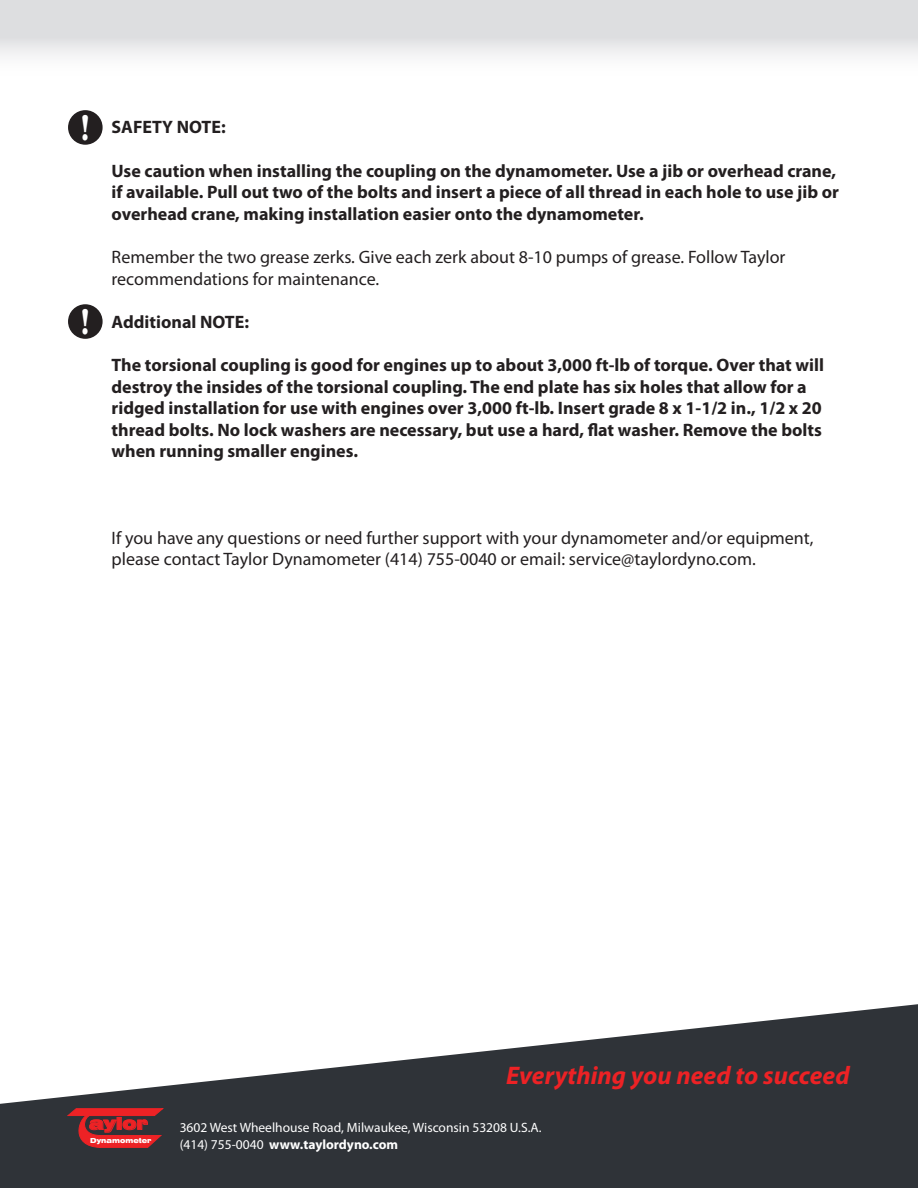
<style>
.page{position:relative;width:918px;height:1188px;background:#fff}
.page>*{position:absolute;margin:0;border:0;box-sizing:border-box;transform-origin:0 0}
.t1{font:condensed 31.5px "Bernard";color:#fff}
.t2{font:italic 700 25.5px "Myriad Pro";color:#ed2225}
.t3{font:700 18px/21.6px "Myriad Pro";color:#231f20}
.t4{font:18px/21.6px "Myriad Pro";color:#231f20}
.t5{font:900 expanded 16.5px "Swiss 721 BT";color:#ed2225}
.t6{font:13.5px/16.5px "Myriad Pro";color:#fff}
.t7{font:900 expanded 6.9px "Swiss 721 BT";color:#fff;scale:.91 1}
.s1{font-weight:700}
</style>
<div class="page">
<div style="left:0;top:0;width:918px;height:78px;background:linear-gradient(to bottom,#d3d4d7,#fdfdfd)"></div>
<div style="left:68px;top:110px;width:35px;height:35px;background:#231f20;border-radius:50%"></div>
<div style="left:68px;top:304px;width:35px;height:35px;background:#231f20;border-radius:50%"></div>
<svg style="left:0;top:1004px;width:918px;height:184px;fill:#2f3338"></svg>
<svg style="left:68px;top:1108px;width:95px;height:40px;background:#92292d"></svg>
<h1 class="t1" style="left:81px;top:110px;width:10px">!</h1>
<h1 class="t1" style="left:81px;top:304px;width:10px">!</h1>
<p class="t3" style="left:112px;top:116px;width:116px">SAFETY NOTE:</p>
<p class="t3" style="left:112px;top:159px;width:729px">Use caution when installing the coupling on the dynamometer. Use a jib or overhead crane, if available. Pull out two of the bolts and insert a piece of all thread in each hole to use jib or overhead crane, making installation easier onto the dynamometer.</p>
<p class="t4" style="left:112px;top:246px;width:675px">Remember the two grease zerks. Give each zerk about 8-10 pumps of grease. Follow Taylor recommendations for maintenance.</p>
<p class="t3" style="left:112px;top:310px;width:139px">Additional NOTE:</p>
<p class="t3" style="left:112px;top:354px;width:714px">The torsional coupling is good for engines up to about 3,000 ft-lb of torque. Over that will destroy the insides of the torsional coupling. The end plate has six holes that allow for a ridged installation for use with engines over 3,000 ft-lb. Insert grade 8 x 1-1/2 in., 1/2 x 20 thread bolts. No lock washers are necessary, but use a hard, flat washer. Remove the bolts when running smaller engines.</p>
<p class="t4" style="left:112px;top:527px;width:703px">If you have any questions or need further support with your dynamometer and/or equipment, please contact Taylor Dynamometer (414) 755-0040 or email: service@taylordyno.com.</p>
<h2 class="t2" style="left:506px;top:1059px;width:345px">Everything you need to succeed</h2>
<p class="t5" style="left:89px;top:1114px;width:60px">aylor</p>
<p class="t7" style="left:90px;top:1136px;width:69px">Dynamometer</p>
<p class="t6" style="left:180px;top:1119px;width:363px">3602 West Wheelhouse Road, Milwaukee, Wisconsin 53208 U.S.A. (414) 755-0040 <span class="s1">www.taylordyno.com</span></p>
</div>
